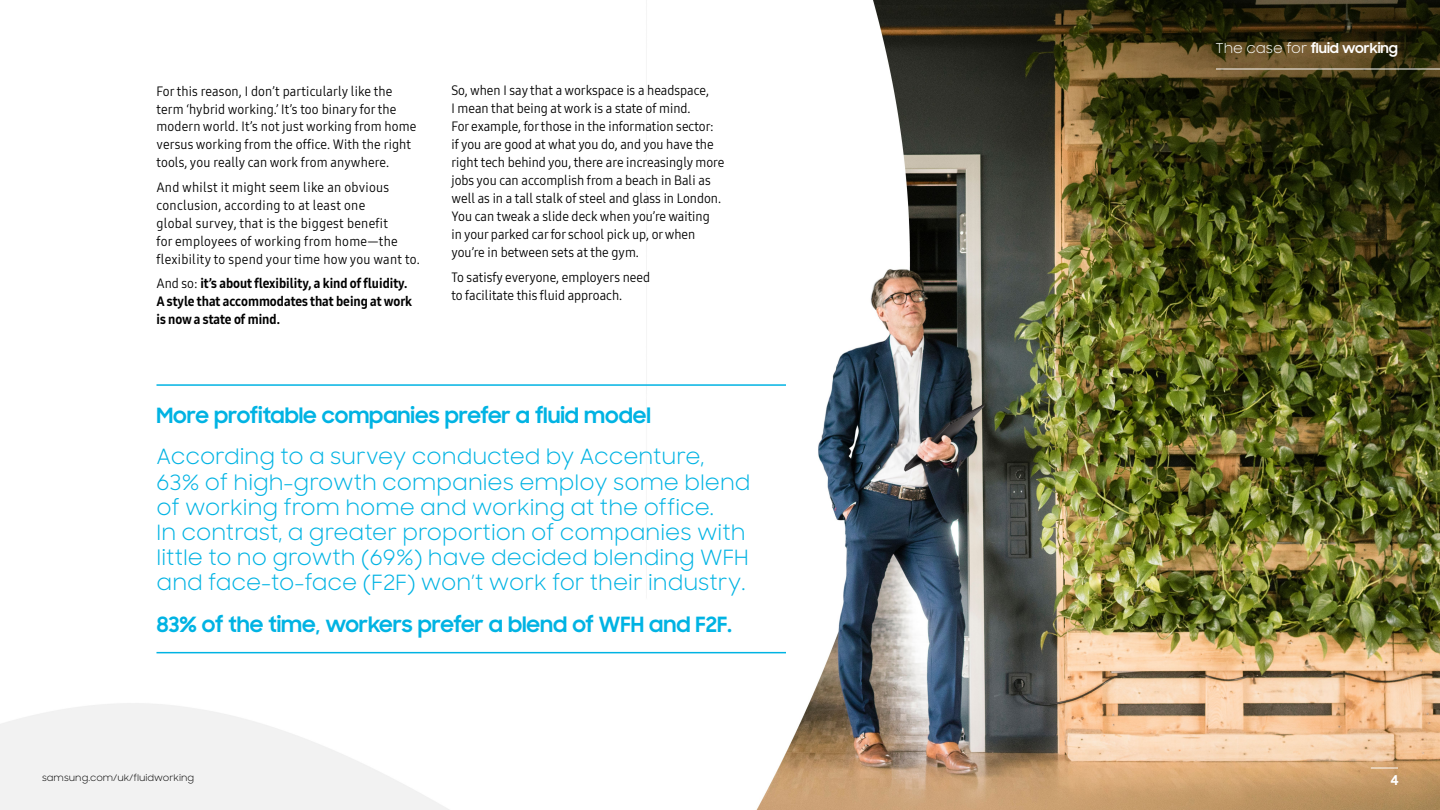
<style>
.page{position:relative;width:1440px;height:810px;background:#fff}
.page>*{position:absolute;margin:0;border:0;box-sizing:border-box;transform-origin:0 0}
.t1{font:21px/25.2px "Samsung Sharp Sans";color:#00b3e3}
.t2{font:700 21px "Samsung Sharp Sans";color:#00b3e3}
.t3{font:13.5px/18px "Samsung One 400 C";color:#000}
.t4{font:13.5px/18px "Samsung One 400 C";letter-spacing:.02em;color:#000}
.t5{font:13.5px/18px "Samsung One 800 C";color:#000}
.t6{font:700 13.5px "Samsung Sharp Sans";color:#fff}
.t7{font:9px "Samsung Sharp Sans";color:#000}
.s1{font-family:"Samsung One 400 C"}
.s2{font-weight:400}
</style>
<div class="page">
<img style="left:0;top:0;width:1440px;height:810px">
<hr style="left:157px;top:384px;width:629px;height:2px;background:#00b3e3">
<hr style="left:157px;top:652px;width:629px;height:1px;background:#00b3e3">
<hr style="left:1216px;top:69px;width:224px;height:1px;background:#fff">
<svg style="left:1371px;top:768px;width:27px;height:1px"></svg>
<p class="t3" style="left:157px;top:82px;width:262px">For this reason, I don’t particularly like the term ‘hybrid working.’ It’s too binary for the modern world. It’s not just working from home versus working from the office. With the right tools, you really can work from anywhere.</p>
<p class="t4" style="left:157px;top:178px;width:265px">And whilst it might seem like an obvious conclusion, according to at least one<br>global survey, that is the biggest benefit<br>for employees of working from home—the flexibility to spend your time how you want to.</p>
<p class="t5" style="left:157px;top:274px;width:257px"><span class="s1">And so:</span> it’s about flexibility, a kind of fluidity.<br>A style that accommodates that being at work is now a state of mind.</p>
<p class="t3" style="left:452px;top:82px;width:274px">So, when I say that a workspace is a headspace,<br>I mean that being at work is a state of mind.<br>For example, for those in the information sector: if you are good at what you do, and you have the right tech behind you, there are increasingly more jobs you can accomplish from a beach in Bali as well as in a tall stalk of steel and glass in London.<br>You can tweak a slide deck when you’re waiting<br>in your parked car for school pick up, or when you’re in between sets at the gym.</p>
<p class="t3" style="left:452px;top:268px;width:200px">To satisfy everyone, employers need to facilitate this fluid approach.</p>
<h1 class="t2" style="left:156px;top:400px;width:496px">More profitable companies prefer a fluid model</h1>
<p class="t1" style="left:156px;top:444px;width:596px">According to a survey conducted by Accenture, 63% of high-growth companies employ some blend of working from home and working at the office.<br>In contrast, a greater proportion of companies with little to no growth (69%) have decided blending WFH and face-to-face (F2F) won’t work for their industry.</p>
<h1 class="t2" style="left:156px;top:609px;width:577px">83% of the time, workers prefer a blend of WFH and F2F.</h1>
<p class="t6" style="left:1215px;top:38px;width:184px"><span class="s2">The case for</span> fluid working</p>
<p class="t7" style="left:42px;top:772px;width:154px">samsung.com/uk/fluidworking</p>
<p class="t6" style="left:1390px;top:770px;width:10px">4</p>
</div>
